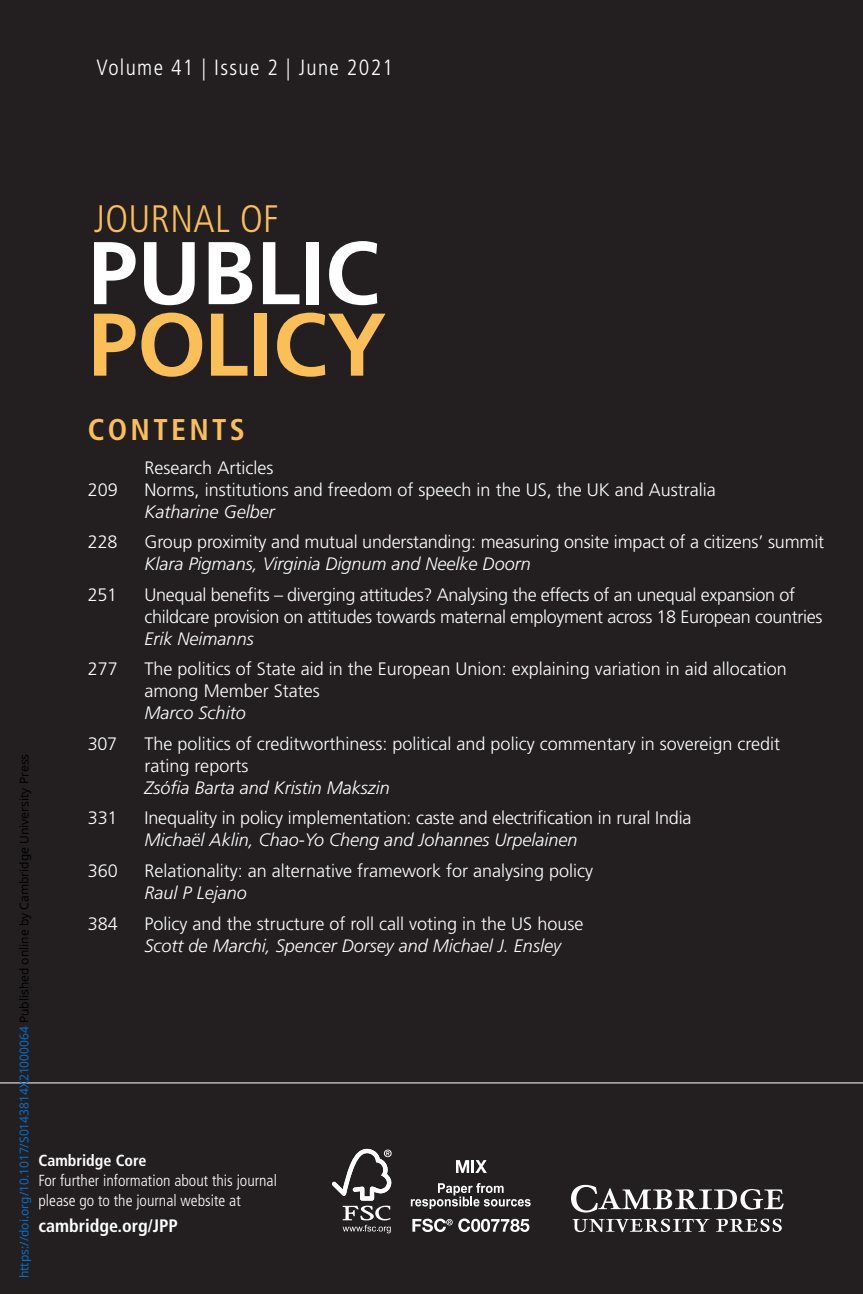
<style>
.page{position:relative;width:863px;height:1294px;background:#fff}
.page>*{position:absolute;margin:0;border:0;box-sizing:border-box;transform-origin:0 0}
.t1{font:700 88.8px "Frutiger";color:#fff}
.t2{font:700 88.8px "Frutiger";color:#fbbf58}
.t3{font:300 condensed 38.2px "Frutiger";letter-spacing:.01em;color:#fbbf58}
.t4{font:700 condensed 30px "Frutiger LT Std";letter-spacing:.11em;color:#fbbf58}
.t5{font:300 condensed 22px "Frutiger";letter-spacing:.06em;color:#fff}
.t6{font:300 18px/22px "Frutiger";color:#fff}
.t7{font:italic 300 18px "Frutiger";color:#fff}
.t8{font:300 18px/22px "Frutiger";letter-spacing:-.02em;color:#fff}
.t9{font:700 condensed 18px "Frutiger LT Std";color:#fff}
.t10{font:300 condensed 16px/20px "Frutiger";color:#fff}
.t11{font:700 condensed 16px "Frutiger LT Std";color:#fff}
.t12{font:12px "Noto Sans";color:#0172cf}
.s1{color:#000}
</style>
<div class="page">
<div style="left:0;top:0;width:862px;height:1293px;background:#231f20"></div>
<hr style="left:0;top:1082px;width:862px;height:1px;background:#fff">
<svg style="left:571px;top:1184px;width:212px;height:47px"></svg>
<svg style="left:456px;top:1160px;width:30px;height:12px"></svg>
<svg style="left:410px;top:1183px;width:120px;height:25px"></svg>
<svg style="left:412px;top:1218px;width:40px;height:13px"></svg>
<svg style="left:458px;top:1218px;width:71px;height:13px"></svg>
<svg style="left:332px;top:1148px;width:59px;height:84px"></svg>
<p class="t5" style="left:96px;top:54px;width:298px">Volume 41 | Issue 2 | June 2021</p>
<h2 class="t3" style="left:94px;top:197px;width:186px">JourNal oF</h2>
<h1 class="t1" style="left:88px;top:221px;width:293px">PUBLIC</h1>
<h1 class="t2" style="left:88px;top:292px;width:300px">POLICY</h1>
<h3 class="t4" style="left:88px;top:412px;width:158px">Contents</h3>
<p class="t6" style="left:144px;top:456px;width:130px">Research Articles</p>
<p class="t6" style="left:88px;top:478px;width:32px">209</p>
<p class="t6" style="left:144px;top:478px;width:572px">Norms, institutions and freedom of speech in the US, the UK and Australia</p>
<p class="t7" style="left:144px;top:501px;width:131px">Katharine Gelber</p>
<p class="t6" style="left:88px;top:531px;width:31px">228</p>
<p class="t6" style="left:144px;top:531px;width:680px">Group proximity and mutual understanding: measuring onsite impact of a citizens’ summit</p>
<p class="t7" style="left:144px;top:553px;width:387px">Klara Pigmans, Virginia Dignum and Neelke Doorn</p>
<p class="t6" style="left:88px;top:583px;width:31px">251</p>
<p class="t8" style="left:144px;top:583px;width:679px">Unequal benefits – diverging attitudes? Analysing the effects of an unequal expansion of childcare provision on attitudes towards maternal employment across 18 European countries</p>
<p class="t7" style="left:144px;top:628px;width:111px">Erik Neimanns</p>
<p class="t6" style="left:88px;top:658px;width:32px">277</p>
<p class="t6" style="left:144px;top:658px;width:643px">The politics of State aid in the European Union: explaining variation in aid allocation among Member States</p>
<p class="t7" style="left:144px;top:702px;width:102px">Marco Schito</p>
<p class="t6" style="left:88px;top:732px;width:31px">307</p>
<p class="t6" style="left:144px;top:732px;width:637px">The politics of creditworthiness: political and policy commentary in sovereign credit rating reports</p>
<p class="t7" style="left:144px;top:777px;width:247px">Zsófia Barta and Kristin Makszin</p>
<p class="t6" style="left:88px;top:807px;width:31px">331</p>
<p class="t6" style="left:144px;top:807px;width:548px">Inequality in policy implementation: caste and electrification in rural India</p>
<p class="t7" style="left:144px;top:829px;width:434px">Michaël Aklin, Chao-Yo Cheng and Johannes Urpelainen</p>
<p class="t6" style="left:88px;top:859px;width:32px">360</p>
<p class="t6" style="left:144px;top:859px;width:450px">Relationality: an alternative framework for analysing policy</p>
<p class="t7" style="left:144px;top:882px;width:104px">Raul P Lejano</p>
<p class="t6" style="left:88px;top:912px;width:32px">384</p>
<p class="t6" style="left:144px;top:912px;width:440px">Policy and the structure of roll call voting in the US house</p>
<p class="t7" style="left:144px;top:934px;width:418px">Scott de Marchi, Spencer Dorsey and Michael J. Ensley</p>
<p class="t12" style="left:16px;top:1277px;width:526px;rotate:-90deg">https://doi.org/10.1017/S0143814X21000064 <span class="s1">Published online by Cambridge University Press</span></p>
<p class="t11" style="left:38px;top:1150px;width:110px">Cambridge Core</p>
<p class="t10" style="left:38px;top:1170px;width:240px">For further information about this journal please go to the journal website at</p>
<p class="t9" style="left:38px;top:1214px;width:141px">cambridge.org/JPP</p>
</div>
